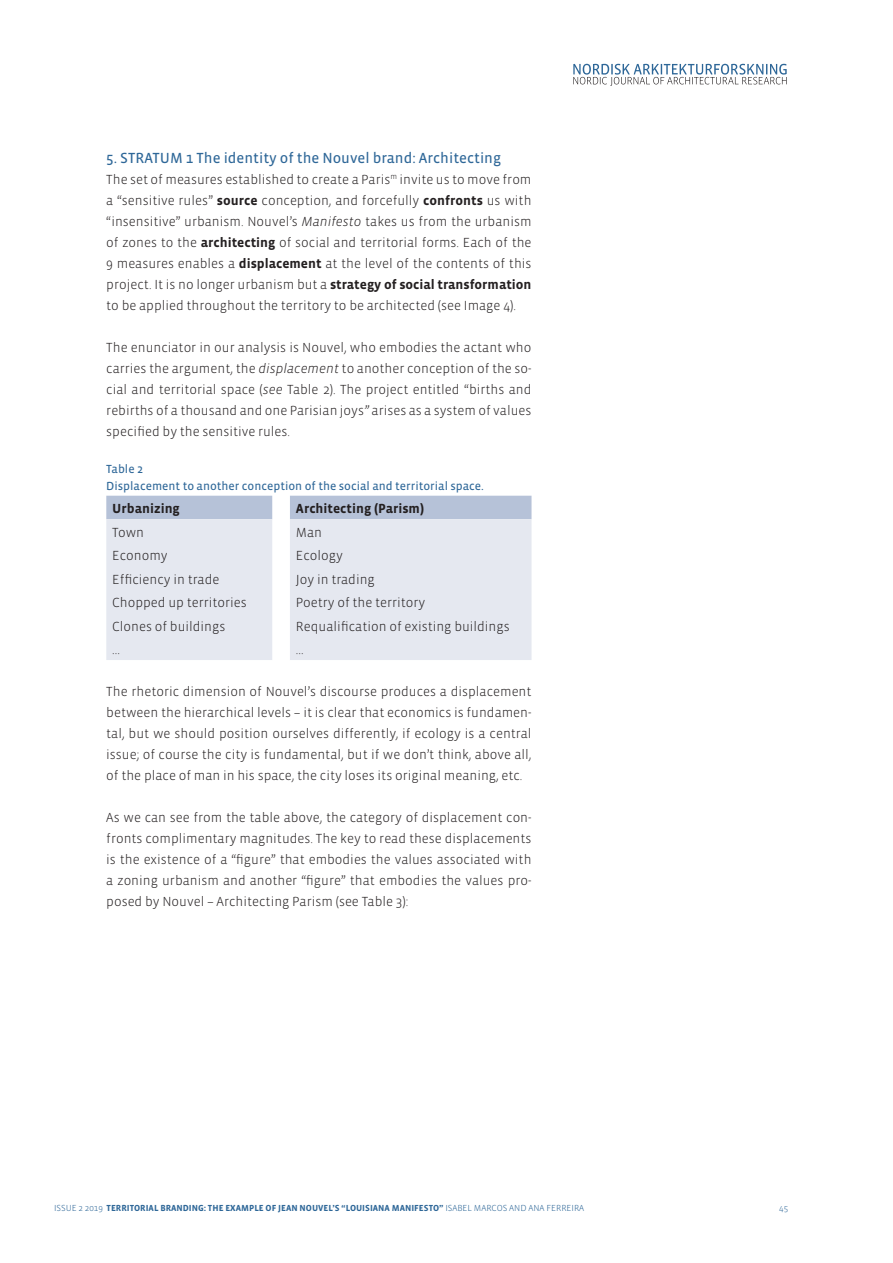
<style>
.page{position:relative;width:893px;height:1263px;background:#fff}
.page>*{position:absolute;margin:0;border:0;box-sizing:border-box;transform-origin:0 0}
.Overskrift_3{font:15px "Vista Sans OT";color:#2e6798}
.t1{font:300 13.5px/21px "Vista Sans OT";color:#231f20;text-align:justify}
.t2{font:700 13.5px "Vista Sans OT";color:#231f20}
.Figurtekst{font:12px "Vista Sans OT";color:#2e6798}
.t3{font:700 9px "Vista Sans OT";color:#2e6798}
.t4{font:300 9px "Vista Sans OT";color:#2e6798}
.s1{font-weight:700}
.s2{font-style:italic}
.s3{font-weight:300}
</style>
<div class="page">
<svg style="left:573px;top:64px;width:214px;height:22px"></svg>
<div style="left:106px;top:496px;width:425px;height:23px;background:#b6c2d8"></div>
<div style="left:106px;top:519px;width:425px;height:141px;background:#e5e8f0"></div>
<p class="Overskrift_3" style="left:106px;top:150px;width:396px">5. STRATUM 1 The identity of the Nouvel brand: Architecting</p>
<p class="t1" style="left:106px;top:169px;width:427px">The set of measures established to create a Paris<sup>m</sup> invite us to move from a “sensitive rules” <span class="s1">source</span> conception, and forcefully <span class="s1">confronts</span> us with “insensitive” urbanism. Nouvel’s <span class="s2">Manifesto</span> takes us from the urbanism of zones to the <span class="s1">architecting</span> of social and territorial forms. Each of the 9 measures enables a <span class="s1">displacement</span> at the level of the contents of this project. It is no longer urbanism but a <span class="s1">strategy of social transformation </span>to be applied throughout the territory to be architected (see Image 4).</p>
<p class="t1" style="left:106px;top:337px;width:427px">The enunciator in our analysis is Nouvel, who embodies the actant who carries the argument, the <span class="s2">displacement</span> to another conception of the so&shy;cial and territorial space (<span class="s2">see</span> Table 2). The project entitled “births and rebirths of a thousand and one Parisian joys<span class="s2">”</span> arises as a system of values specified by the sensitive rules.</p>
<p class="Figurtekst" style="left:106px;top:463px;width:38px">Table 2</p>
<p class="Figurtekst" style="left:106px;top:479px;width:379px">Displacement to another conception of the social and territorial space.</p>
<p class="t2" style="left:112px;top:502px;width:69px">Urbanizing</p>
<p class="t2" style="left:296px;top:502px;width:130px">Architecting (Parism)</p>
<p class="t1" style="left:112px;top:522px;width:33px">Town</p>
<p class="t1" style="left:296px;top:522px;width:28px">Man</p>
<p class="t1" style="left:112px;top:545px;width:57px">Economy</p>
<p class="t1" style="left:296px;top:545px;width:48px">Ecology</p>
<p class="t1" style="left:112px;top:569px;width:109px">Efficiency in trade</p>
<p class="t1" style="left:296px;top:569px;width:80px">Joy in trading</p>
<p class="t1" style="left:112px;top:592px;width:136px">Chopped up territories</p>
<p class="t1" style="left:296px;top:592px;width:131px">Poetry of the territory</p>
<p class="t1" style="left:112px;top:616px;width:115px">Clones of buildings</p>
<p class="t1" style="left:296px;top:616px;width:215px">Requalification of existing buildings</p>
<p class="t1" style="left:112px;top:639px;width:9px">...</p>
<p class="t1" style="left:296px;top:639px;width:9px">...</p>
<p class="t1" style="left:106px;top:681px;width:427px">The rhetoric dimension of Nouvel’s discourse produces a displacement between the hierarchical levels – it is clear that economics is fundamen&shy;tal, but we should position ourselves differently, if ecology is a central issue; of course the city is fundamental, but if we don’t think, above all, of the place of man in his space, the city loses its original meaning, etc.</p>
<p class="t1" style="left:106px;top:807px;width:427px">As we can see from the table above, the category of displacement con&shy;fronts complimentary magnitudes. The key to read these displacements is the existence of a “figure” that embodies the values associated with a zoning urbanism and another “figure” that embodies the values pro&shy;posed by Nouvel – Architecting Parism (see Table 3):</p>
<p class="t3" style="left:54px;top:1204px;width:532px"><span class="s3">ISSUE 2 2019</span> TERRITORIAL BRANDING: THE EXAMPLE OF JEAN NOUVEL’S “LOUISIANA MANIFESTO” <span class="s3">ISABEL MARCOS AND ANA FERREIRA</span></p>
<p class="t4" style="left:779px;top:1204px;width:10px">45</p>
</div>
